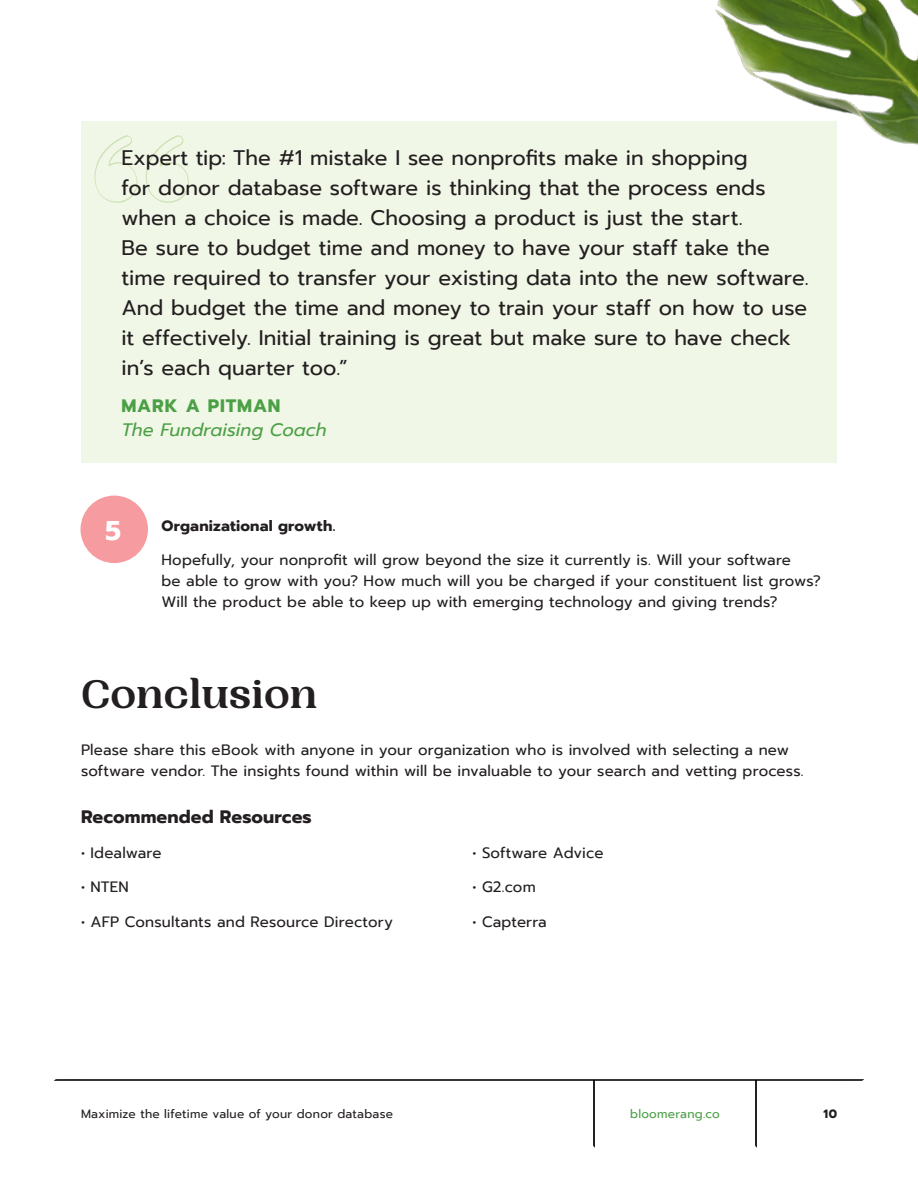
<style>
.page{position:relative;width:918px;height:1188px;background:#fff}
.page>*{position:absolute;margin:0;border:0;box-sizing:border-box;transform-origin:0 0}
.t1{font:700 42px "PP Woodland";letter-spacing:-.015em;color:#231f20}
.t2{font:700 27px "Prompt";color:#fff}
.t3{font:21px/30px "Prompt";color:#231f20}
.t4{font:700 18px "Prompt";letter-spacing:.005em;color:#231f20}
.t5{font:italic 18px "Prompt";letter-spacing:.005em;color:#4b9f45}
.t6{font:700 18px "Prompt";letter-spacing:.045em;color:#4b9f45}
.t7{font:15px/21px "Prompt";letter-spacing:.01em;color:#231f20}
.t8{font:700 15px "Prompt";letter-spacing:.01em;color:#231f20}
.t9{font:12px "Prompt";letter-spacing:.02em;color:#231f20}
.t10{font:12px "Prompt";letter-spacing:.02em;color:#4b9f45}
.t11{font:700 12px "Prompt";color:#231f20}
</style>
<div class="page">
<img style="left:705px;top:0;width:213px;height:145px">
<svg style="left:54px;top:1079px;width:810px;height:69px"></svg>
<div style="left:81px;top:496px;width:67px;height:67px;background:#f69ca0;border-radius:50%"></div>
<div style="left:81px;top:122px;width:756px;height:341px;background:#f1f7e7"></div>
<svg style="left:146px;top:135px;width:43px;height:68px"></svg>
<svg style="left:94px;top:135px;width:44px;height:68px"></svg>
<p class="t3" style="left:122px;top:142px;width:689px">Expert tip: The #1 mistake I see nonprofits make in shopping<br>for donor database software is thinking that the process ends when a choice is made. Choosing a product is just the start.<br>Be sure to budget time and money to have your staff take the time required to transfer your existing data into the new software.<br>And budget the time and money to train your staff on how to use it effectively. Initial training is great but make sure to have check in’s each quarter too.”</p>
<p class="t6" style="left:122px;top:392px;width:160px">MARK A PITMAN</p>
<p class="t5" style="left:122px;top:417px;width:207px">The Fundraising Coach</p>
<h2 class="t2" style="left:105px;top:510px;width:17px">5</h2>
<p class="t8" style="left:162px;top:514px;width:175px">Organizational growth.</p>
<p class="t7" style="left:162px;top:550px;width:661px">Hopefully, your nonprofit will grow beyond the size it currently is. Will your software<br>be able to grow with you? How much will you be charged if your constituent list grows?<br>Will the product be able to keep up with emerging technology and giving trends?</p>
<h1 class="t1" style="left:81px;top:669px;width:239px">Conclusion</h1>
<p class="t7" style="left:81px;top:740px;width:724px">Please share this eBook with anyone in your organization who is involved with selecting a new software vendor. The insights found within will be invaluable to your search and vetting process.</p>
<p class="t4" style="left:81px;top:803px;width:232px">Recommended Resources</p>
<p class="t7" style="left:81px;top:842px;width:82px">• Idealware</p>
<p class="t7" style="left:81px;top:876px;width:49px">• NTEN</p>
<p class="t7" style="left:81px;top:911px;width:313px">• AFP Consultants and Resource Directory</p>
<p class="t7" style="left:472px;top:842px;width:133px">• Software Advice</p>
<p class="t7" style="left:472px;top:876px;width:65px">• G2.com</p>
<p class="t7" style="left:472px;top:911px;width:76px">• Capterra</p>
<p class="t9" style="left:81px;top:1106px;width:314px">Maximize the lifetime value of your donor database</p>
<p class="t10" style="left:630px;top:1106px;width:91px">bloomerang.co</p>
<p class="t11" style="left:824px;top:1105px;width:15px">10</p>
</div>
